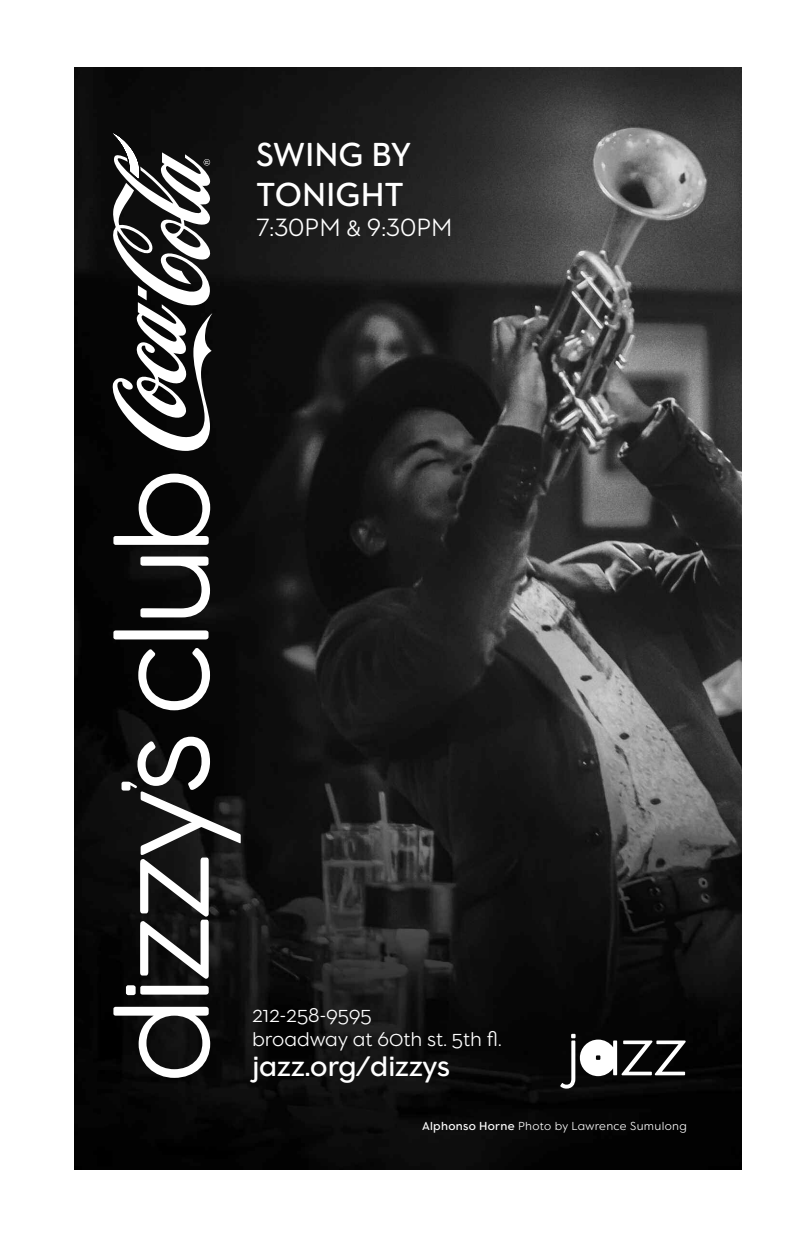
<style>
.page{position:relative;width:810px;height:1260px;background:#fff}
.page>*{position:absolute;margin:0;border:0;box-sizing:border-box;transform-origin:0 0}
.t1{font:700 40px/40px "Jelly Roll";color:#fff}
.t2{font:700 34px "Jelly Roll";color:#fff}
.t3{font:30px "Jelly Roll";color:#fff}
.t4{font:24px/24px "Jelly Roll";color:#fff}
.t5{font:14px "Jelly Roll";color:#fff}
.s1{font-weight:700}
</style>
<div class="page">
<img style="left:75px;top:68px;width:667px;height:1102px">
<svg style="left:109px;top:133px;width:103px;height:318px"></svg>
<svg style="left:113px;top:1007px;width:97px;height:71px"></svg>
<svg style="left:126px;top:985px;width:83px;height:10px"></svg>
<svg style="left:138px;top:647px;width:72px;height:63px"></svg>
<svg style="left:113px;top:630px;width:96px;height:9px"></svg>
<svg style="left:140px;top:557px;width:70px;height:60px"></svg>
<svg style="left:113px;top:474px;width:97px;height:71px"></svg>
<svg style="left:122px;top:737px;width:119px;height:242px"></svg>
<svg style="left:560px;top:1034px;width:126px;height:55px"></svg>
<h1 class="t1" style="left:256px;top:132px;width:157px">SWING BY<br>TONIGHT</h1>
<h3 class="t3" style="left:256px;top:208px;width:198px">7:30PM &amp; 9:30PM</h3>
<h3 class="t4" style="left:252px;top:1002px;width:251px">212-258-9595<br>broadway at 60th st. 5th fl.</h3>
<h2 class="t2" style="left:252px;top:1044px;width:199px">jazz.org/dizzys</h2>
<p class="t5" style="left:422px;top:1117px;width:266px"><span class="s1">Alphonso Horne</span> Photo by Lawrence Sumulong</p>
</div>
